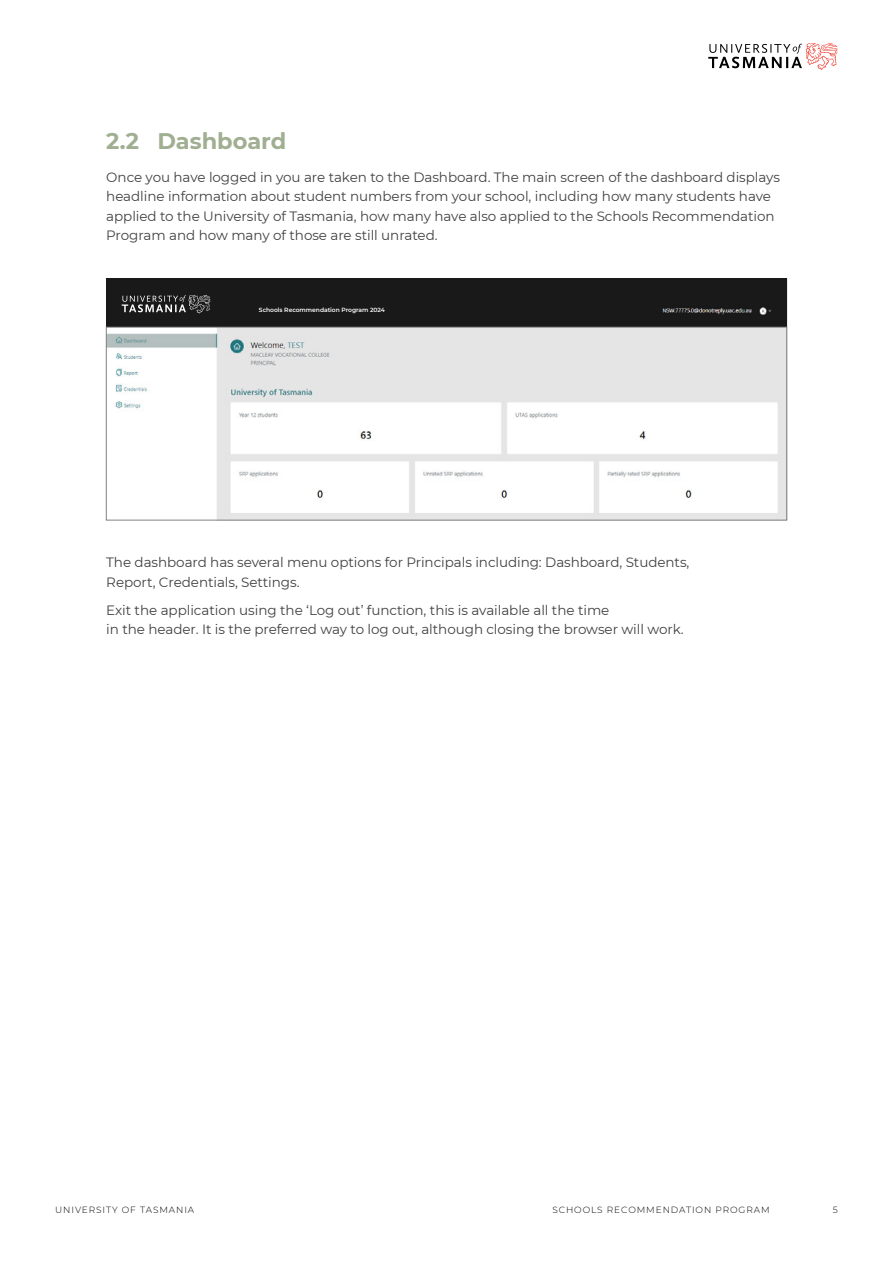
<style>
.page{position:relative;width:893px;height:1263px;background:#fff}
.page>*{position:absolute;margin:0;border:0;box-sizing:border-box;transform-origin:0 0}
.UTAS_Heading_2{font:700 22.5px "Montserrat";color:#a0ae91}
.Body_Copy_9pt{font:13.5px/19.5px "Montserrat";letter-spacing:-.005em;color:#414042}
.t1{font:300 9px "Montserrat";letter-spacing:.1em;color:#000}
.Body_Copy_9pt-2{font:600 6px "Montserrat";letter-spacing:-.005em;color:#fff}
</style>
<div class="page">
<svg style="left:708px;top:43px;width:130px;height:27px"></svg>
<div style="left:106px;top:279px;width:681px;height:48px;background:#191919"></div>
<svg style="left:122px;top:295px;width:88px;height:19px"></svg>
<img style="left:662px;top:307px;width:110px;height:8px">
<img style="left:108px;top:329px;width:677px;height:189px">
<div style="left:106px;top:327px;width:681px;height:193px;border:1px solid #808285"></div>
<p class="UTAS_Heading_2" style="left:106px;top:125px;width:182px">2.2 Dashboard</p>
<p class="Body_Copy_9pt" style="left:106px;top:167px;width:675px">Once you have logged in you are taken to the Dashboard. The main screen of the dashboard displays headline information about student numbers from your school, including how many students have applied to the University of Tasmania, how many have also applied to the Schools Recommendation Program and how many of those are still unrated.</p>
<p class="Body_Copy_9pt-2" style="left:259px;top:306px;width:128px">Schools Recommendation Program 2024</p>
<p class="Body_Copy_9pt" style="left:106px;top:552px;width:585px">The dashboard has several menu options for Principals including: Dashboard, Students,<br>Report, Credentials, Settings.</p>
<p class="Body_Copy_9pt" style="left:106px;top:600px;width:579px">Exit the application using the ‘Log out’ function, this is available all the time<br>in the header. It is the preferred way to log out, although closing the browser will work.</p>
<p class="t1" style="left:55px;top:1204px;width:140px">UNIVERSITY OF TASMANIA</p>
<p class="t1" style="left:552px;top:1204px;width:219px">SCHOOLS RECOMMENDATION PROGRAM</p>
<p class="t1" style="left:833px;top:1204px;width:7px">5</p>
</div>
